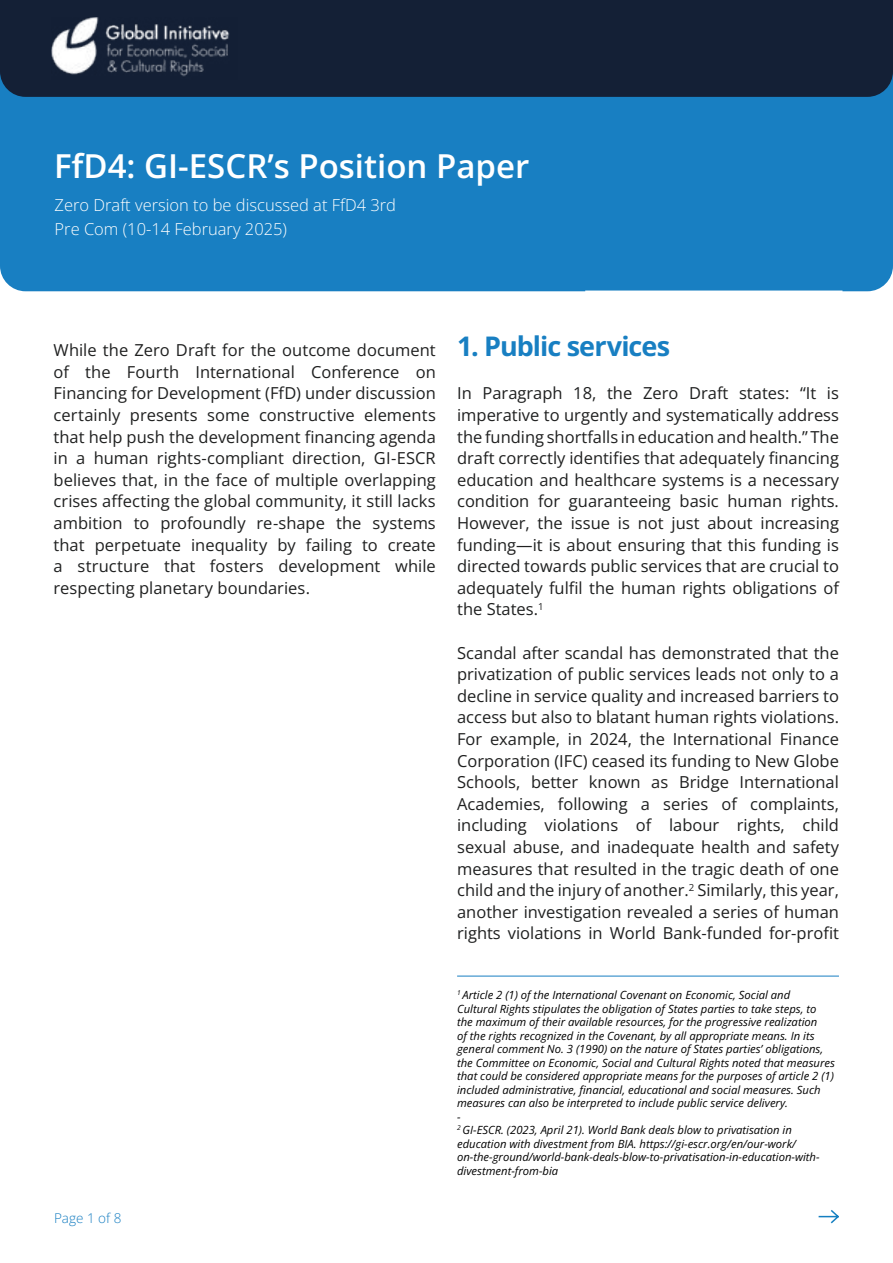
<style>
.page{position:relative;width:893px;height:1263px;background:#fff}
.page>*{position:absolute;margin:0;border:0;box-sizing:border-box;transform-origin:0 0}
.t1{font:600 33px "Open Sans";color:#fff}
.t2{font:700 27px "Open Sans";letter-spacing:-.035em;color:#187fc2}
.t3{font:16.5px/21.6px "Open Sans";color:#1f2020;text-align:justify}
.t4{font:300 16.5px/24px "Open Sans";color:#fff}
.t5{font:300 13.5px "Open Sans";color:#187fc2}
.t6{font:italic 11.25px/13.5px "Open Sans";color:#000}
</style>
<div class="page">
<div style="left:0;top:97px;width:893px;height:194px;background:#187fc2"></div>
<div style="left:0;top:0;width:893px;height:97px;background:#142036"></div>
<img style="left:51px;top:17px;width:187px;height:62px">
<svg style="left:818px;top:1210px;width:21px;height:14px"></svg>
<hr style="left:457px;top:976px;width:382px;height:1px;background:#187fc2">
<h1 class="t1" style="left:54px;top:144px;width:477px">FfD4: GI-ESCR’s Position Paper</h1>
<p class="t4" style="left:55px;top:192px;width:343px">Zero Draft version to be discussed at FfD4 3rd<br>Pre Com (10-14 February 2025)</p>
<p class="t3" style="left:54px;top:339px;width:384px">While the Zero Draft for the outcome document of the Fourth International Conference on Financing for Development (FfD) under discussion certainly presents some constructive elements that help push the development financing agenda in a human rights-compliant direction, GI-ESCR believes that, in the face of multiple overlapping crises affecting the global community, it still lacks ambition to profoundly re-shape the systems that perpetuate inequality by failing to create a structure that fosters development while respecting planetary boundaries.</p>
<h2 class="t2" style="left:457px;top:327px;width:215px">1. Public services</h2>
<p class="t3" style="left:457px;top:382px;width:383px">In Paragraph 18, the Zero Draft states: “It is imperative to urgently and systematically address the funding shortfalls in education and health.” The draft correctly identifies that adequately financing education and healthcare systems is a necessary condition for guaranteeing basic human rights.<br>However, the issue is not just about increasing funding—it is about ensuring that this funding is directed towards public services that are crucial to adequately fulfil the human rights obligations of the States.<sup>1</sup></p>
<p class="t3" style="left:457px;top:641px;width:383px">Scandal after scandal has demonstrated that the privatization of public services leads not only to a decline in service quality and increased barriers to access but also to blatant human rights violations.<br>For example, in 2024, the International Finance Corporation (IFC) ceased its funding to New Globe Schools, better known as Bridge International Academies, following a series of complaints, including violations of labour rights, child sexual abuse, and inadequate health and safety measures that resulted in the tragic death of one child and the injury of another.<sup>2</sup> Similarly, this year, another investigation revealed a series of human rights violations in World Bank-funded for-profit</p>
<p class="t5" style="left:54px;top:1209px;width:69px">Page 1 of 8</p>
<p class="t6" style="left:457px;top:988px;width:379px"><sup>1</sup> Article 2 (1) of the International Covenant on Economic, Social and<br>Cultural Rights stipulates the obligation of States parties to take steps, to the maximum of their available resources, for the progressive realization<br>of the rights recognized in the Covenant, by all appropriate means. In its general comment No. 3 (1990) on the nature of States parties’ obligations, the Committee on Economic, Social and Cultural Rights noted that measures that could be considered appropriate means for the purposes of article 2 (1) included administrative, financial, educational and social measures. Such measures can also be interpreted to include public service delivery.<br>-<br><sup>2</sup> GI-ESCR. (2023, April 21). World Bank deals blow to privatisation in education with divestment from BIA. https://gi-escr.org/en/our-work/ on-the-ground/world-bank-deals-blow-to-privatisation-in-education-with&shy;divestment-from-bia</p>
</div>
